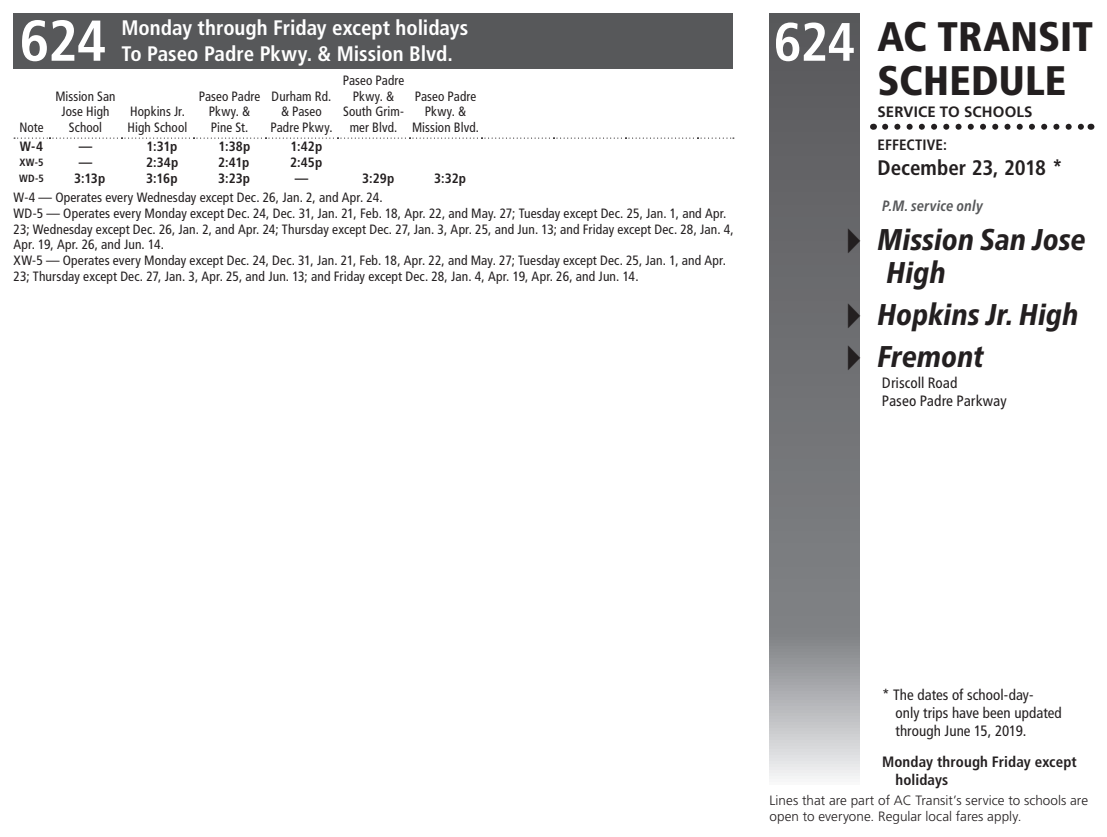
<style>
.page{position:relative;width:1107px;height:837px;background:#fff}
.page>*{position:absolute;margin:0;border:0;box-sizing:border-box;transform-origin:0 0}
.t1{font:700 condensed 57.6px "Frutiger LT Std";color:#fff}
.CoverLine3{font:700 condensed 54px "Frutiger LT Std";color:#fff}
.t2{font:900 condensed 41.25px/43.5px "Frutiger LT Std";color:#231f20}
.t3{font:italic 800 condensed 30px/33px "Frutiger Neue LTW1 G";color:#231f20}
.t4{font:700 condensed 21px/25.5px "Frutiger LT Std";color:#fff}
.CompressedTimepoints{font:700 condensed 21px "Frutiger LT Std";color:#231f20}
.CoverPlace{font:condensed 15px/18px "Frutiger LT Std";letter-spacing:.005em;color:#231f20}
.t5{font:700 condensed 15px/18px "Frutiger LT Std";letter-spacing:.01em;color:#231f20}
.t6{font:condensed 15px/18px "Frutiger Neue LTW1 G";color:#231f20}
.t7{font:700 15px "Frutiger LT Std";letter-spacing:.01em;color:#231f20}
.t8{font:italic 700 condensed 15px "Frutiger Neue LTW1 G";letter-spacing:.01em;color:#57585a}
.t9{font:condensed 13.5px/15.8px "Frutiger LT Std";letter-spacing:.01em;color:#231f20;text-align:center}
.t10{font:300 13.5px/15.8px "Frutiger LT Std";color:#231f20}
.t11{font:700 condensed 13.5px "Frutiger LT Std";letter-spacing:.005em;color:#231f20}
.t12{font:700 condensed 10.5px "Frutiger LT Std";color:#231f20}
.s1{font-family:"Lucida Grande";font-weight:400;font-style:normal;font-stretch:normal;font-size:42px}
</style>
<div class="page">
<svg style="left:770px;top:14px;width:90px;height:765px;background:#7a7b7e"></svg>
<svg style="left:885px;top:124px;width:199px;height:6px"></svg>
<div style="left:14px;top:14px;width:720px;height:55px;background:#57585a"></div>
<svg style="left:14px;top:138px;width:720px;height:1px"></svg>
<h1 class="t1" style="left:20px;top:7px;width:89px">624</h1>
<h3 class="t4" style="left:121px;top:15px;width:348px">Monday through Friday except holidays<br>To Paseo Padre Pkwy. &amp; Mission Blvd.</h3>
<p class="t9" style="left:19px;top:120px;width:26px">Note</p>
<p class="t9" style="left:55px;top:88px;width:62px">Mission San<br>Jose High<br>School</p>
<p class="t9" style="left:128px;top:104px;width:61px;text-align:left">Hopkins Jr.<br>High School</p>
<p class="t9" style="left:199px;top:88px;width:63px">Paseo Padre<br>Pkwy. &amp;<br>Pine St.</p>
<p class="t9" style="left:270px;top:88px;width:64px">Durham Rd. &amp; Paseo<br>Padre Pkwy.</p>
<p class="t9" style="left:343px;top:72px;width:63px">Paseo Padre<br>Pkwy. &amp;<br>South Grim&shy;mer Blvd.</p>
<p class="t9" style="left:412px;top:88px;width:68px">Paseo Padre<br>Pkwy. &amp;<br>Mission Blvd.</p>
<p class="CoverLine3" style="left:774px;top:10px;width:83px">624</p>
<h3 class="t2" style="left:878px;top:15px;width:217px">AC TRANSIT<br>SCHEDULE</h3>
<p class="t7" style="left:878px;top:103px;width:157px">SERVICE TO SCHOOLS</p>
<p class="t5" style="left:878px;top:136px;width:71px">EFFECTIVE:</p>
<p class="CompressedTimepoints" style="left:878px;top:155px;width:187px">December 23, 2018 *</p>
<p class="t11" style="left:20px;top:138px;width:25px">W-4</p>
<p class="t11" style="left:79px;top:138px;width:15px">—</p>
<p class="t11" style="left:147px;top:138px;width:32px">1:31p</p>
<p class="t11" style="left:219px;top:138px;width:33px">1:38p</p>
<p class="t11" style="left:291px;top:138px;width:33px">1:42p</p>
<p class="t12" style="left:19px;top:156px;width:26px">XW-5</p>
<p class="t11" style="left:79px;top:154px;width:15px">—</p>
<p class="t11" style="left:146px;top:154px;width:34px">2:34p</p>
<p class="t11" style="left:218px;top:154px;width:33px">2:41p</p>
<p class="t11" style="left:290px;top:154px;width:34px">2:45p</p>
<p class="t12" style="left:19px;top:172px;width:26px">WD-5</p>
<p class="t11" style="left:74px;top:171px;width:33px">3:13p</p>
<p class="t11" style="left:146px;top:171px;width:33px">3:16p</p>
<p class="t11" style="left:218px;top:171px;width:33px">3:23p</p>
<p class="t11" style="left:295px;top:171px;width:15px">—</p>
<p class="t11" style="left:362px;top:171px;width:34px">3:29p</p>
<p class="t11" style="left:434px;top:171px;width:33px">3:32p</p>
<p class="t9" style="left:14px;top:190px;width:722px;text-align:left">W-4 — Operates every Wednesday except Dec. 26, Jan. 2, and Apr. 24.<br>WD-5 — Operates every Monday except Dec. 24, Dec. 31, Jan. 21, Feb. 18, Apr. 22, and May. 27; Tuesday except Dec. 25, Jan. 1, and Apr.<br>23; Wednesday except Dec. 26, Jan. 2, and Apr. 24; Thursday except Dec. 27, Jan. 3, Apr. 25, and Jun. 13; and Friday except Dec. 28, Jan. 4, Apr. 19, Apr. 26, and Jun. 14.<br>XW-5 — Operates every Monday except Dec. 24, Dec. 31, Jan. 21, Feb. 18, Apr. 22, and May. 27; Tuesday except Dec. 25, Jan. 1, and Apr.<br>23; Thursday except Dec. 27, Jan. 3, Apr. 25, and Jun. 13; and Friday except Dec. 28, Jan. 4, Apr. 19, Apr. 26, and Jun. 14.</p>
<p class="t8" style="left:882px;top:194px;width:102px">P.M. service only</p>
<p class="t3" style="left:886px;top:220px;width:201px;text-indent:-46px"><span class="s1">▸</span> Mission San Jose<br>High</p>
<p class="t3" style="left:841px;top:291px;width:239px;line-height:42px"><span class="s1">▸</span> Hopkins Jr. High <span class="s1">▸</span> Fremont</p>
<p class="t6" style="left:882px;top:372px;width:126px">Driscoll Road<br>Paseo Padre Parkway</p>
<p class="CoverPlace" style="left:896px;top:686px;width:168px;text-indent:-14px">* The dates of school-day-<br>only trips have been updated through June 15, 2019.</p>
<p class="t5" style="left:896px;top:752px;width:183px;text-indent:-14px">Monday through Friday except holidays</p>
<p class="t10" style="left:770px;top:792px;width:320px">Lines that are part of AC Transit’s service to schools are open to everyone. Regular local fares apply.</p>
</div>
